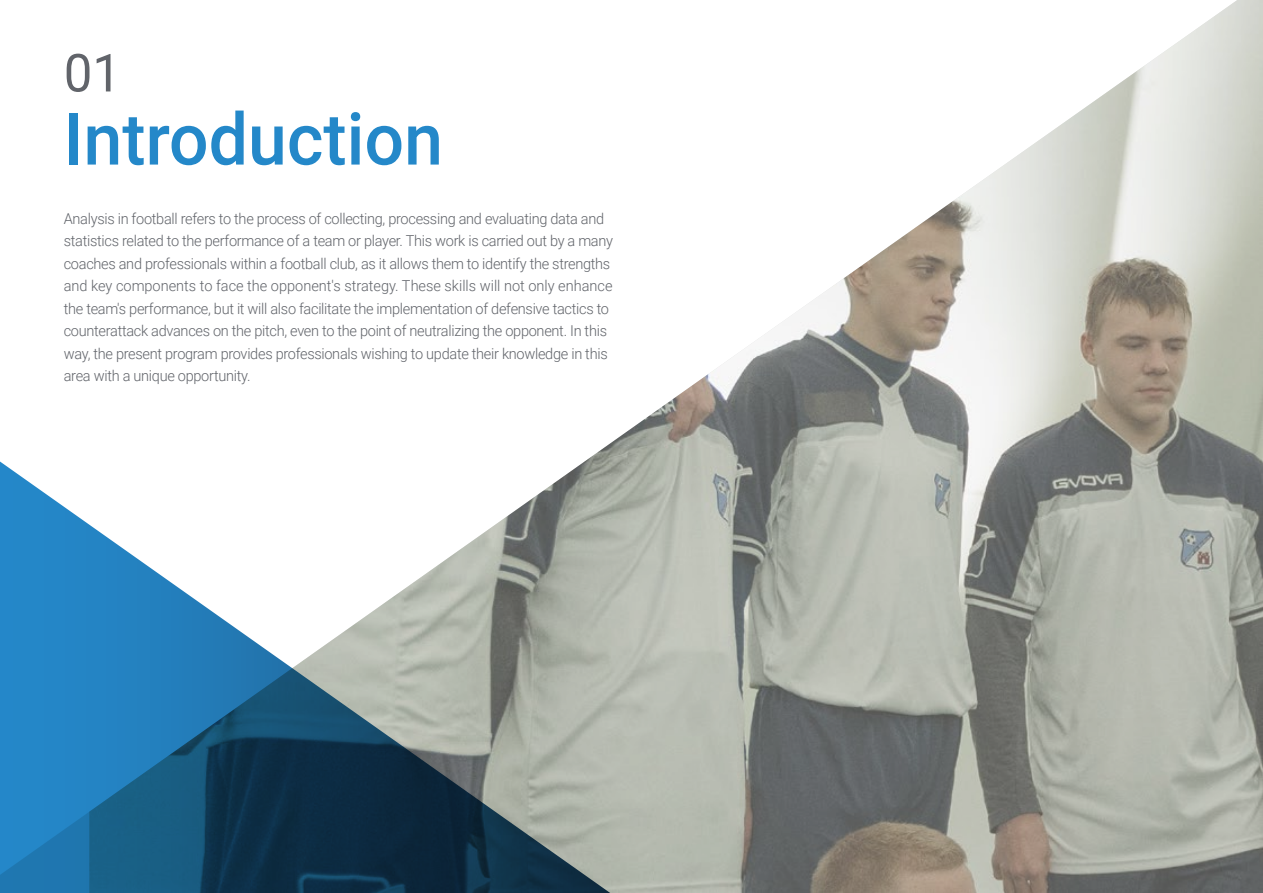
<style>
.page{position:relative;width:1263px;height:893px;background:#fff}
.page>*{position:absolute;margin:0;border:0;box-sizing:border-box;transform-origin:0 0}
.t1{font:500 72px "Roboto";color:#2488c9}
.t2{font:52.5px "Roboto";color:#61646a}
.t3{font:300 15px/22.5px "Roboto";letter-spacing:-.02em;color:#61646a}
</style>
<div class="page">
<img style="left:606px;top:0;width:657px;height:893px">
<svg style="left:0;top:446px;width:640px;height:447px"></svg>
<h2 class="t2" style="left:64px;top:36px;width:59px">01</h2>
<h1 class="t1" style="left:64px;top:89px;width:381px">Introduction</h1>
<p class="t3" style="left:64px;top:207px;width:551px">Analysis in football refers to the process of collecting, processing and evaluating data and statistics related to the performance of a team or player. This work is carried out by a many coaches and professionals within a football club, as it allows them to identify the strengths and key components to face the opponent's strategy. These skills will not only enhance the team's performance, but it will also facilitate the implementation of defensive tactics to counterattack advances on the pitch, even to the point of neutralizing the opponent. In this way, the present program provides professionals wishing to update their knowledge in this area with a unique opportunity.</p>
</div>
